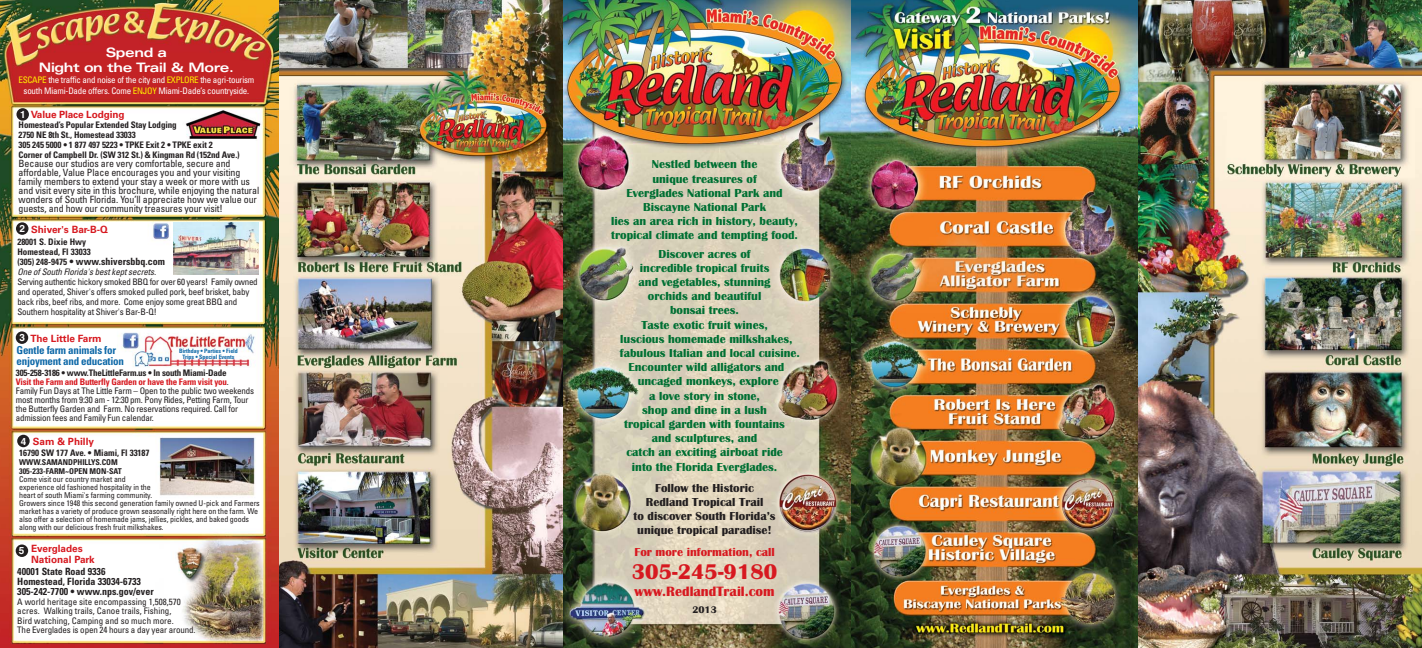
<style>
.page{position:relative;width:1422px;height:648px;background:#fff}
.page>*{position:absolute;margin:0;border:0;box-sizing:border-box;transform-origin:0 0}
.t1{font:700 22px "Britannic";color:#d71920}
.t2{font:700 14px "Britannic";color:#d71920}
.t3{font:700 expanded 13px/15px "Univers";letter-spacing:-.025em;color:#fff;text-align:center}
.t4{font:700 12px/14.2px "Britannic";color:#007033;text-align:center}
.t5{font:700 12px/14.2px "Britannic";color:#231f20;text-align:center}
.t6{font:700 12px "Britannic";color:#d71920}
.t7{font:700 condensed 11px/11px "Univers";letter-spacing:-.02em;color:#0f69a8}
.t8{font:condensed 10px/9px "Univers";letter-spacing:-.01em;color:#231f20}
.t9{font:700 condensed 10px/10px "Univers";color:#231f20}
.t10{font:700 10px/11px "Univers";color:#d71920}
.t11{font:700 10px "Helvetica";color:#fff}
.t12{font:700 10px "Britannic";color:#231f20}
.t13{font:condensed 9px/9px "Univers";letter-spacing:-.02em;color:#231f20}
.t14{font:700 condensed 9px/10px "Univers";letter-spacing:-.01em;color:#231f20}
.t15{font:condensed 9px/9.5px "Univers";color:#231f20}
.t16{font:condensed 9px/11px "Univers";letter-spacing:-.025em;color:#fff;text-align:center}
.t17{font:italic condensed 9px "Univers";color:#231f20}
.t18{font:condensed 8px/8px "Univers";letter-spacing:-.01em;color:#231f20}
.t19{font:700 condensed 8px/9px "Univers";color:#231f20}
.t20{font:700 condensed 6px/6px "Univers";letter-spacing:-.01em;color:#0f69a8;text-align:center}
.s1{color:#fe0}
.s2{font-size:9px}
.s3{font-weight:700}
.s4{font-weight:700;color:#d71920}
</style>
<div class="page">
<img style="left:0;top:0;width:279px;height:648px">
<img style="left:851px;top:0;width:287px;height:648px">
<img style="left:562px;top:0;width:289px;height:648px">
<img style="left:279px;top:0;width:283px;height:648px">
<img style="left:1138px;top:0;width:284px;height:648px">
<img style="left:174px;top:222px;width:84px;height:52px">
<div style="left:16px;top:108px;width:13px;height:13px;background:#231f20;border-radius:50%"></div>
<div style="left:16px;top:222px;width:12px;height:13px;background:#231f20;border-radius:50%"></div>
<div style="left:16px;top:331px;width:12px;height:13px;background:#231f20;border-radius:50%"></div>
<div style="left:17px;top:435px;width:13px;height:12px;background:#231f20;border-radius:50%"></div>
<div style="left:16px;top:545px;width:12px;height:12px;background:#231f20;border-radius:50%"></div>
<h3 class="t3" style="left:39px;top:46px;width:197px">Spend a<br>Night on the Trail &amp; More.</h3>
<p class="t16" style="left:18px;top:75px;width:237px"><span class="s1">ESCAPE</span> the traffic and noise of the city and <span class="s1">EXPLORE</span> the agri-tourism south Miami-Dade offers. Come <span class="s1">ENJOY</span> Miami-Dade’s countryside.</p>
<p class="t10" style="left:31px;top:110px;width:95px">Value Place Lodging</p>
<p class="t14" style="left:19px;top:121px;width:223px">Homestead’s Popular Extended Stay Lodging<br>2750 NE 8th St., Homestead 33033<br>305 245 5000 • 1 877 497 5223 • TPKE Exit 2 • TPKE exit 2<br>Corner of Campbell Dr. (SW 312 St.) &amp; Kingman Rd (152nd Ave.)</p>
<p class="t8" style="left:19px;top:160px;width:242px">Because our studios are very comfortable, secure and affordable, Value Place encourages you and your visiting family members to extend your stay a week or more with us and visit every site in this brochure, while enjoying the natural wonders of South Florida. You’ll appreciate how we value our guests, and how our community treasures your visit!</p>
<p class="t10" style="left:31px;top:225px;width:78px">Shiver's Bar-B-Q</p>
<p class="t14" style="left:17px;top:237px;width:75px">28001 S. Dixie Hwy<br>Homestead, Fl 33033</p>
<p class="t9" style="left:17px;top:257px;width:149px"><span class="s2">(305) 248-9475</span> • www.shiversbbq.com</p>
<p class="t17" style="left:17px;top:268px;width:142px">One of South Florida's bestkeptsecrets.</p>
<p class="t13" style="left:17px;top:277px;width:242px;line-height:10px">Serving authentic hickory smoked BBQ for over 60 years! Family owned and operated, Shiver's offers smoked pulled pork, beef brisket, baby back ribs, beef ribs, and more. Come enjoy some great BBQ and Southern hospitality at Shiver's Bar-B-Q!</p>
<p class="t11" style="left:20px;top:111px;width:7px">1</p>
<p class="t11" style="left:20px;top:225px;width:7px">2</p>
<p class="t11" style="left:19px;top:334px;width:7px">3</p>
<p class="t10" style="left:30px;top:334px;width:73px">The Little Farm</p>
<p class="t7" style="left:17px;top:346px;width:109px">Gentle farm animals for enjoyment and education</p>
<p class="t20" style="left:179px;top:348px;width:60px">Birthday • Parties • Field<br>Trips • Special Events</p>
<p class="t13" style="left:16px;top:369px;width:240px"><span class="s3">305-258-3186 • www.TheLittleFarm.us • In south Miami-Dade<br></span><span class="s4">Visit the Farm and Butterfly Garden or have the Farm visit you</span>.<br>Family Fun Days at The Little Farm – Open to the public two weekends most months from 9:30 am - 12:30 pm. Pony Rides, Petting Farm, Tour the Butterfly Garden and Farm. No reservations required. Call for admission fees and Family Fun calendar.</p>
<p class="t11" style="left:21px;top:438px;width:7px">4</p>
<p class="t10" style="left:33px;top:437px;width:63px">Sam &amp; Philly</p>
<p class="t14" style="left:19px;top:449px;width:132px">16790 SW 177 Ave. • Miami, Fl 33187</p>
<p class="t19" style="left:19px;top:459px;width:104px">WWW.SAMANDPHILLYS.COM<br>305-233-FARM~OPEN MON-SAT</p>
<p class="t18" style="left:19px;top:476px;width:242px">Come visit our country market and<br>experience old fashioned hospitality in the<br>heart of south Miami's farming community.<br>Growers since 1948 this second generation family owned U-pick and Farmers market has a variety of produce grown seasonally right here on the farm. We also offer a selection of homemade jams, jellies, pickles, and baked goods along with our delicious fresh fruit milkshakes.</p>
<p class="t10" style="left:31px;top:544px;width:65px">Everglades<br>National Park</p>
<p class="t9" style="left:17px;top:568px;width:138px">40001 State Road 9336<br>Homestead, Florida 33034-6733<br>305-242-7700 • www.nps.gov/ever</p>
<p class="t15" style="left:17px;top:598px;width:180px">A world heritage site encompassing 1,508,570 acres. Walking trails, Canoe trails, Fishing,<br>Bird watching, Camping and so much more.<br>The Everglades is open 24 hours a day year around.</p>
<p class="t11" style="left:19px;top:547px;width:7px">5</p>
<h3 class="t4" style="left:611px;top:158px;width:188px">Nestled between the<br>unique treasures of<br>Everglades National Park and<br>Biscayne National Park<br>lies an area rich in history, beauty, tropical climate and tempting food.</h3>
<h3 class="t4" style="left:659px;top:248px;width:94px">Discover acres of</h3>
<h3 class="t4" style="left:640px;top:262px;width:131px">incredible tropical fruits</h3>
<h3 class="t4" style="left:639px;top:276px;width:134px">and vegetables, stunning</h3>
<h3 class="t4" style="left:648px;top:290px;width:115px">orchids and beautiful</h3>
<h3 class="t4" style="left:670px;top:304px;width:70px">bonsai trees.</h3>
<h3 class="t4" style="left:641px;top:319px;width:128px">Taste exotic fruit wines,</h3>
<h3 class="t4" style="left:620px;top:333px;width:174px">luscious homemade milkshakes,</h3>
<h3 class="t4" style="left:620px;top:347px;width:182px">fabulous Italian and local cuisine.</h3>
<h3 class="t4" style="left:628px;top:361px;width:157px">Encounter wild alligators and</h3>
<h3 class="t4" style="left:638px;top:375px;width:142px">uncaged monkeys, explore</h3>
<h3 class="t4" style="left:649px;top:390px;width:112px">a love story in stone,</h3>
<h3 class="t4" style="left:642px;top:404px;width:126px">shop and dine in a lush</h3>
<h3 class="t4" style="left:624px;top:418px;width:162px">tropical garden with fountains</h3>
<h3 class="t4" style="left:652px;top:432px;width:107px">and sculptures, and</h3>
<h3 class="t4" style="left:626px;top:446px;width:158px">catch an exciting airboat ride</h3>
<h3 class="t4" style="left:632px;top:461px;width:147px">into the Florida Everglades.</h3>
<h3 class="t5" style="left:634px;top:482px;width:144px">Follow the Historic<br>Redland Tropical Trail<br>to discover South Florida’s unique tropical paradise!</h3>
<h3 class="t6" style="left:634px;top:548px;width:142px">For more information, call</h3>
<h1 class="t1" style="left:632px;top:564px;width:147px">305-245-9180</h1>
<h2 class="t2" style="left:635px;top:587px;width:142px">www.RedlandTrail.com</h2>
<p class="t12" style="left:692px;top:606px;width:26px">2013</p>
</div>
